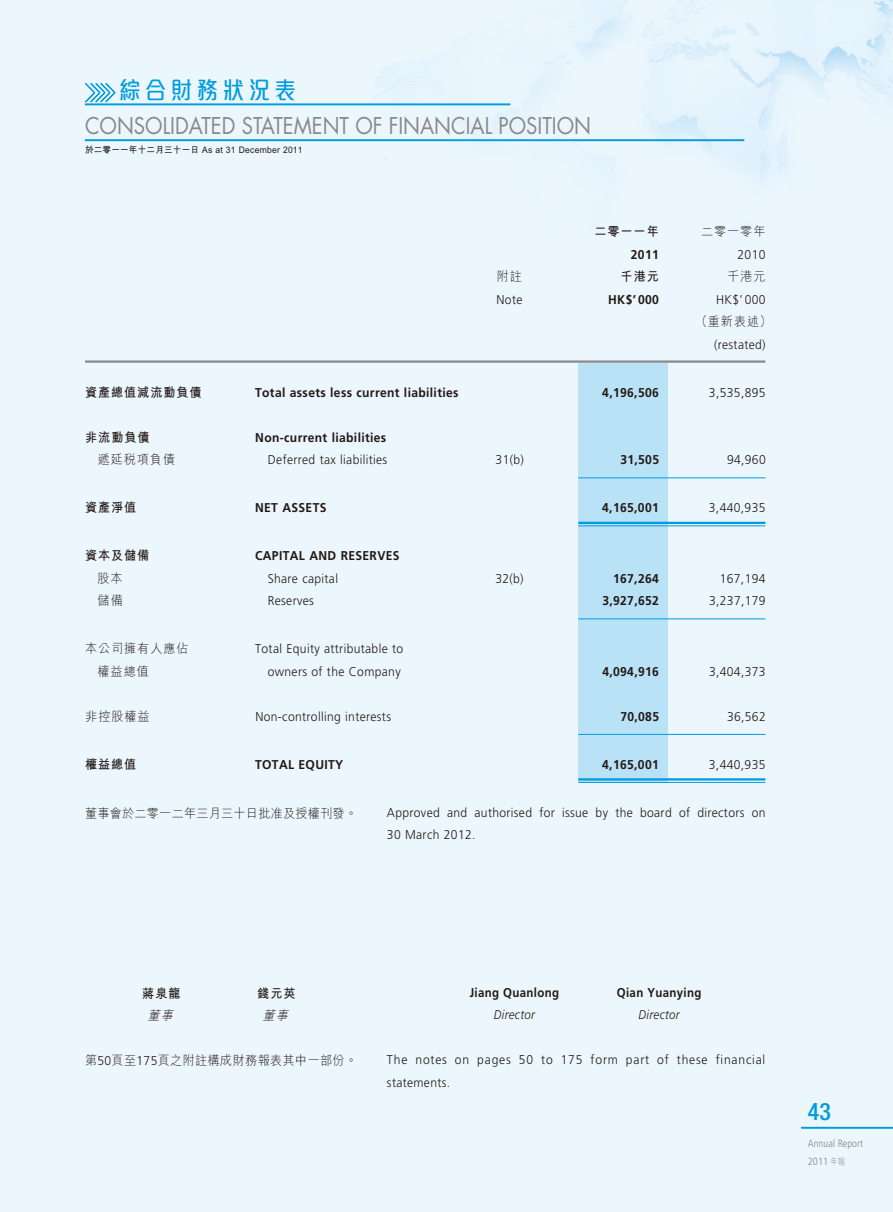
<style>
.page{position:relative;width:893px;height:1212px;background:#ebf6fd}
.page>*{position:absolute;margin:0;border:0;box-sizing:border-box;transform-origin:0 0}
.t1{font:500 24px "M Elle HK";letter-spacing:.2em;color:#009cdd;scale:.9 1}
.t2{font:500 condensed 24px "Helvetica Neue LT Std";color:#009cdd}
.t3{font:22.5px "Futura Std";color:#898989;scale:.9 1}
.t4{font:300 12.75px/22.5px "Frutiger LT Std";letter-spacing:.03em;color:#231916;scale:.95 1}
.t5{font:700 12.75px "Frutiger LT Std";letter-spacing:.03em;color:#231916;scale:.95 1}
.t6{font:300 12.75px "M Hei HK";letter-spacing:.03em;color:#231916;scale:.95 1}
.t7{font:300 12.75px/22.5px "Frutiger LT Std";letter-spacing:.065em;color:#231916;scale:.95 1}
.t8{font:700 12.75px "M Hei HK";letter-spacing:.08em;color:#231916;scale:.95 1}
.t9{font:700 12.75px "Frutiger LT Std";letter-spacing:.03em;color:#231916;scale:.9 1}
.t10{font:italic 300 12.75px "Frutiger LT Std";letter-spacing:.03em;color:#231916;scale:.9 1}
.t11{font:300 12.75px "M Hei HK";letter-spacing:.08em;color:#231916;scale:.95 1}
.t12{font:italic 300 12.75px "M Hei HK";color:#231916;scale:.95 1}
.t13{font:300 condensed 10.5px/18px "Frutiger LT Std";color:#898989}
.t14{font:700 9px "M Hei HK";letter-spacing:.03em;color:#231916;scale:.95 1}
.s1{font-family:"Frutiger LT Std"}
.s2{font-family:"M Hei HK";font-stretch:normal;font-size:9px}
</style>
<div class="page">
<svg style="left:801px;top:1127px;width:92px;height:1px"></svg>
<img style="left:372px;top:0;width:521px;height:180px">
<div style="left:85px;top:104px;width:425px;height:1px;border:1px solid #009cdd"></div>
<div style="left:85px;top:139px;width:659px;height:2px;border:1px solid #009cdd"></div>
<svg style="left:85px;top:83px;width:31px;height:20px"></svg>
<div style="left:578px;top:363px;width:90px;height:419px;background:#bae2f7"></div>
<hr style="left:85px;top:360px;width:680px;height:3px;background:#898989">
<hr style="left:578px;top:477px;width:187px;height:1px;background:#009cdd">
<hr style="left:578px;top:522px;width:187px;height:2px;background:#009cdd">
<hr style="left:578px;top:525px;width:187px;height:1px;background:#009cdd">
<hr style="left:578px;top:618px;width:187px;height:1px;background:#009cdd">
<hr style="left:578px;top:734px;width:187px;height:1px;background:#009cdd">
<hr style="left:578px;top:778px;width:187px;height:2px;background:#009cdd">
<hr style="left:578px;top:782px;width:187px;height:1px;background:#009cdd">
<h1 class="t1" style="left:119px;top:73px;width:198px">綜合財務狀況表</h1>
<h2 class="t3" style="left:85px;top:112px;width:564px">CONSOLIDATED STATEMENT OF FINANCIAL POSITION</h2>
<p class="t14" style="left:85px;top:143px;width:231px">於二零一一年十二月三十一日 As at 31 December 2011</p>
<p class="t8" style="left:594px;top:222px;width:69px">二零一一年</p>
<p class="t6" style="left:701px;top:222px;width:69px">二零一零年</p>
<p class="t5" style="left:631px;top:247px;width:31px">2011</p>
<p class="t4" style="left:737px;top:243px;width:31px">2010</p>
<p class="t6" style="left:497px;top:267px;width:28px">附註</p>
<p class="t8" style="left:621px;top:267px;width:42px">千港元</p>
<p class="t6" style="left:727px;top:267px;width:42px">千港元</p>
<p class="t4" style="left:497px;top:288px;width:29px">Note</p>
<p class="t5" style="left:608px;top:292px;width:55px">HK$’ 000</p>
<p class="t4" style="left:716px;top:288px;width:53px">HK$’ 000</p>
<p class="t6" style="left:695px;top:312px;width:82px">（重新表述）</p>
<p class="t4" style="left:714px;top:333px;width:56px">(restated)</p>
<p class="t8" style="left:85px;top:383px;width:124px">資產總值減流動負債</p>
<p class="t5" style="left:255px;top:385px;width:216px">Total assets less current liabilities</p>
<p class="t5" style="left:602px;top:385px;width:61px">4,196,506</p>
<p class="t4" style="left:709px;top:381px;width:61px">3,535,895</p>
<p class="t8" style="left:85px;top:428px;width:69px">非流動負債</p>
<p class="t5" style="left:255px;top:430px;width:139px">Non-current liabilities</p>
<p class="t6" style="left:98px;top:450px;width:83px">遞延稅項負債</p>
<p class="t4" style="left:268px;top:449px;width:127px">Deferred tax liabilities</p>
<p class="t4" style="left:496px;top:449px;width:31px">31(b)</p>
<p class="t5" style="left:620px;top:452px;width:42px">31,505</p>
<p class="t4" style="left:727px;top:449px;width:42px">94,960</p>
<p class="t8" style="left:85px;top:498px;width:55px">資產淨值</p>
<p class="t5" style="left:255px;top:500px;width:77px">NET ASSETS</p>
<p class="t5" style="left:602px;top:500px;width:61px">4,165,001</p>
<p class="t4" style="left:709px;top:497px;width:61px">3,440,935</p>
<p class="t8" style="left:85px;top:546px;width:69px">資本及儲備</p>
<p class="t5" style="left:255px;top:548px;width:154px">CAPITAL AND RESERVES</p>
<p class="t6" style="left:98px;top:569px;width:28px">股本</p>
<p class="t4" style="left:268px;top:567px;width:76px">Share capital</p>
<p class="t4" style="left:495px;top:567px;width:31px">32(b)</p>
<p class="t5" style="left:613px;top:571px;width:50px">167,264</p>
<p class="t4" style="left:720px;top:567px;width:50px">167,194</p>
<p class="t6" style="left:98px;top:591px;width:28px">儲備</p>
<p class="t4" style="left:268px;top:590px;width:50px">Reserves</p>
<p class="t5" style="left:602px;top:593px;width:61px">3,927,652</p>
<p class="t4" style="left:709px;top:590px;width:61px">3,237,179</p>
<p class="t11" style="left:85px;top:639px;width:110px">本公司擁有人應佔</p>
<p class="t4" style="left:255px;top:638px;width:157px">Total Equity attributable to</p>
<p class="t6" style="left:98px;top:662px;width:55px">權益總值</p>
<p class="t4" style="left:268px;top:660px;width:141px">owners of the Company</p>
<p class="t5" style="left:602px;top:664px;width:61px">4,094,916</p>
<p class="t4" style="left:709px;top:660px;width:61px">3,404,373</p>
<p class="t6" style="left:85px;top:707px;width:69px">非控股權益</p>
<p class="t4" style="left:255px;top:705px;width:144px">Non-controlling interests</p>
<p class="t5" style="left:620px;top:709px;width:42px">70,085</p>
<p class="t4" style="left:727px;top:705px;width:42px">36,562</p>
<p class="t8" style="left:85px;top:755px;width:55px">權益總值</p>
<p class="t5" style="left:255px;top:757px;width:94px">TOTAL EQUITY</p>
<p class="t5" style="left:602px;top:757px;width:61px">4,165,001</p>
<p class="t4" style="left:709px;top:753px;width:61px">3,440,935</p>
<p class="t4" style="left:387px;top:801px;width:400px">Approved and authorised for issue by the board of directors on<br>30 March 2012.</p>
<p class="t6" style="left:85px;top:804px;width:288px">董事會於二零一二年三月三十日批准及授權刊發。</p>
<p class="t8" style="left:142px;top:984px;width:42px">蔣泉龍</p>
<p class="t8" style="left:257px;top:984px;width:42px">錢元英</p>
<p class="t12" style="left:148px;top:1007px;width:33px">董事</p>
<p class="t12" style="left:262px;top:1007px;width:33px">董事</p>
<p class="t6" style="left:85px;top:1052px;width:288px">第<span class="s1">50</span>頁至<span class="s1">175</span>頁之附註構成財務報表其中一部份。</p>
<p class="t9" style="left:470px;top:985px;width:101px">Jiang Quanlong</p>
<p class="t9" style="left:617px;top:985px;width:95px">Qian Yuanying</p>
<p class="t10" style="left:494px;top:1007px;width:47px">Director</p>
<p class="t10" style="left:639px;top:1007px;width:47px">Director</p>
<p class="t7" style="left:387px;top:1048px;width:400px">The notes on pages 50 to 175 form part of these financial statements.</p>
<h1 class="t2" style="left:808px;top:1097px;width:25px">43</h1>
<p class="t13" style="left:808px;top:1135px;width:57px">Annual Report<br>2011 <span class="s2">年報</span></p>
</div>
